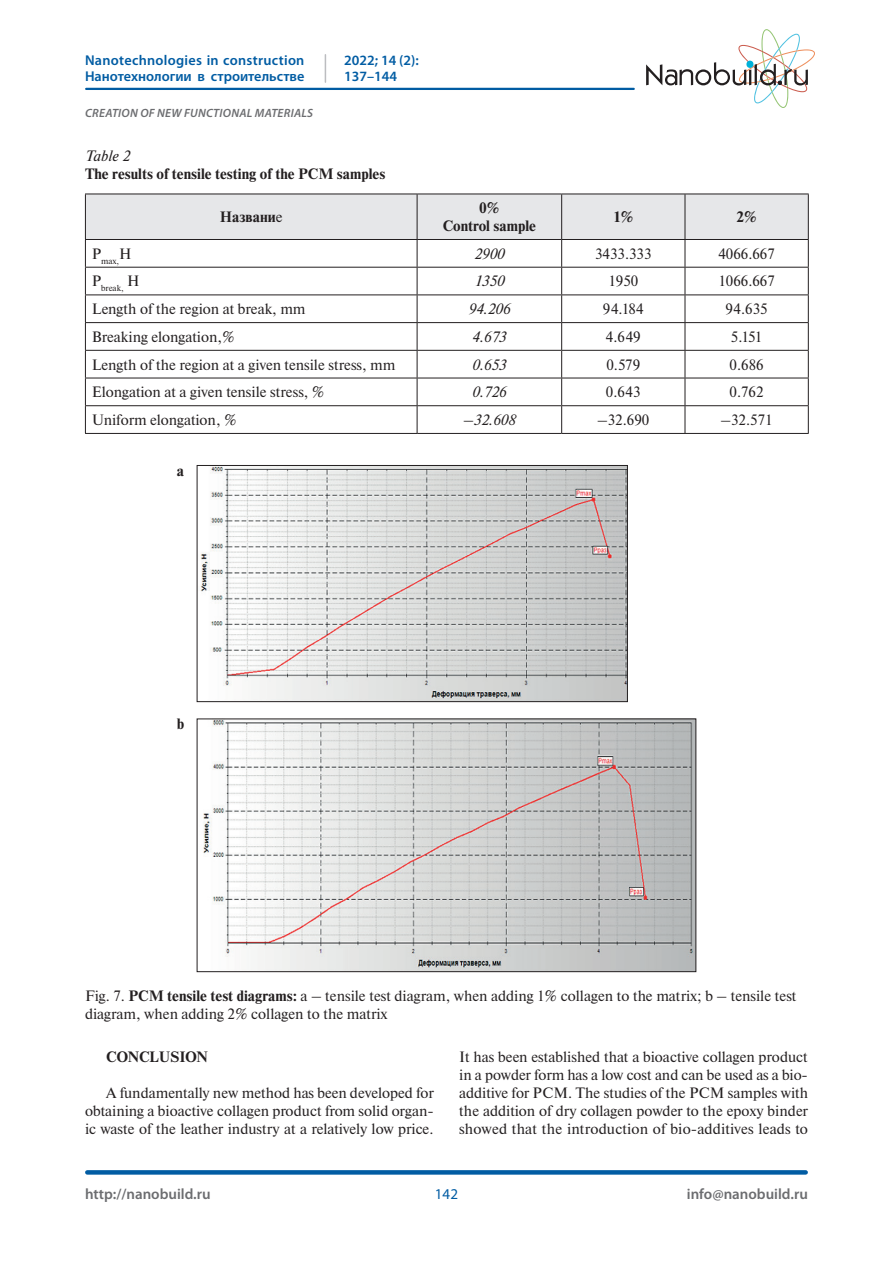
<style>
.page{position:relative;width:893px;height:1263px;background:#fff}
.page>*{position:absolute;margin:0;border:0;box-sizing:border-box;transform-origin:0 0}
.t1{font:15px/18px "Newton";color:#231f20;text-align:justify}
.t2{font:700 15px/18px "Newton";color:#231f20;text-align:center}
.t3{font:italic 15px "Newton";color:#231f20}
.t4{font:600 15px "Myriad Pro";color:#6c6d70}
.t5{font:700 15px "Newton";letter-spacing:-.02em;color:#231f20}
.t6{font:15px "Myriad Pro";color:#015ca3}
.t7{font:600 14.25px/16.5px "Myriad Pro";letter-spacing:.005em;color:#015ca3}
.t8{font:italic 600 12px "Myriad Pro";letter-spacing:.02em;color:#6c6d70}
.t9{font:8.7px "Newton";color:#231f20}
.s1{font-weight:400}
.s2{font-weight:700}
</style>
<div class="page">
<svg style="left:646px;top:29px;width:169px;height:79px"></svg>
<hr style="left:86px;top:88px;width:548px;height:2px;background:#015ca3">
<div style="left:87px;top:1170px;width:719px;height:5px;background:#015ca3"></div>
<svg style="left:325px;top:55px;width:1px;height:27px"></svg>
<svg style="left:85px;top:194px;width:724px;height:239px"></svg>
<hr style="left:85px;top:433px;width:332px;height:1px;background:#231f20">
<hr style="left:417px;top:433px;width:145px;height:1px;background:#231f20">
<hr style="left:562px;top:433px;width:123px;height:1px;background:#231f20">
<hr style="left:685px;top:433px;width:124px;height:1px;background:#231f20">
<img style="left:200px;top:467px;width:426px;height:233px">
<div style="left:197px;top:465px;width:431px;height:237px;border:1px solid #231f20"></div>
<img style="left:203px;top:720px;width:491px;height:250px">
<div style="left:197px;top:718px;width:499px;height:254px;border:1px solid #231f20"></div>
<p class="t7" style="left:85px;top:51px;width:221px">Nanotechnologies in construction<br>Нанотехнологии в строительстве</p>
<p class="t7" style="left:344px;top:51px;width:76px">2022; 14 (2):<br>137–144</p>
<p class="t8" style="left:85px;top:105px;width:229px">CREATION OF NEW FUNCTIONAL MATERIALS</p>
<p class="t3" style="left:85px;top:146px;width:46px">Table 2</p>
<p class="t2" style="left:85px;top:165px;width:302px">The results of tensile testing of the PCM samples</p>
<p class="t2" style="left:220px;top:208px;width:64px">Названи<span class="s1">е</span></p>
<p class="t2" style="left:443px;top:199px;width:95px">0%<br>Control sample</p>
<p class="t2" style="left:613px;top:208px;width:22px">1%</p>
<p class="t2" style="left:736px;top:208px;width:22px">2%</p>
<p class="t9" style="left:92px;top:254px;width:41px"><sup>P</sup>max,<sup>Н</sup></p>
<p class="t3" style="left:474px;top:244px;width:31px">2900</p>
<p class="t1" style="left:595px;top:244px;width:58px">3433.333</p>
<p class="t1" style="left:718px;top:244px;width:58px">4066.667</p>
<p class="t9" style="left:92px;top:282px;width:49px"><sup>P</sup>break, <sup>Н</sup></p>
<p class="t3" style="left:474px;top:272px;width:31px">1350</p>
<p class="t1" style="left:608px;top:272px;width:31px">1950</p>
<p class="t1" style="left:718px;top:272px;width:58px">1066.667</p>
<p class="t1" style="left:92px;top:299px;width:215px">Length of the region at break, mm</p>
<p class="t3" style="left:469px;top:299px;width:43px">94.206</p>
<p class="t1" style="left:603px;top:299px;width:42px">94.184</p>
<p class="t1" style="left:725px;top:299px;width:44px">94.635</p>
<p class="t1" style="left:92px;top:327px;width:144px">Breaking elongation,%</p>
<p class="t3" style="left:472px;top:327px;width:36px">4.673</p>
<p class="t1" style="left:606px;top:327px;width:36px">4.649</p>
<p class="t1" style="left:731px;top:327px;width:33px">5.151</p>
<p class="t1" style="left:92px;top:355px;width:305px">Length of the region at a given tensile stress, mm</p>
<p class="t3" style="left:472px;top:355px;width:36px">0.653</p>
<p class="t1" style="left:606px;top:355px;width:35px">0.579</p>
<p class="t1" style="left:729px;top:355px;width:36px">0.686</p>
<p class="t1" style="left:92px;top:383px;width:234px">Elongation at a given tensile stress, %</p>
<p class="t3" style="left:472px;top:383px;width:36px">0.726</p>
<p class="t1" style="left:606px;top:383px;width:36px">0.643</p>
<p class="t1" style="left:729px;top:383px;width:36px">0.762</p>
<p class="t1" style="left:92px;top:410px;width:147px">Uniform elongation, %</p>
<p class="t3" style="left:463px;top:410px;width:54px">–32.608</p>
<p class="t1" style="left:597px;top:410px;width:54px">–32.690</p>
<p class="t1" style="left:720px;top:410px;width:54px">–32.571</p>
<p class="t2" style="left:177px;top:462px;width:9px">a</p>
<p class="t2" style="left:177px;top:715px;width:9px">b</p>
<p class="t1" style="left:85px;top:986px;width:713px">Fig. 7. <span class="s2">PCM tensile test diagrams:</span> a – tensile test diagram, when adding 1% collagen to the matrix; b – tensile test diagram, when adding 2% collagen to the matrix</p>
<p class="t5" style="left:106px;top:1048px;width:103px">CONCLUSION</p>
<p class="t1" style="left:85px;top:1083px;width:350px;text-indent:21px">A fundamentally new method has been developed for obtaining a bioactive collagen product from solid organ&shy;ic waste of the leather industry at a relatively low price.</p>
<p class="t1" style="left:459px;top:1047px;width:350px">It has been established that a bioactive collagen product in a powder form has a low cost and can be used as a bio&shy;additive for PCM. The studies of the PCM samples with the addition of dry collagen powder to the epoxy binder showed that the introduction of bio-additives leads to</p>
<p class="t4" style="left:85px;top:1184px;width:127px">http://nanobuild.ru</p>
<p class="t4" style="left:687px;top:1184px;width:123px">info@nanobuild.ru</p>
<p class="t6" style="left:435px;top:1185px;width:25px">142</p>
</div>
